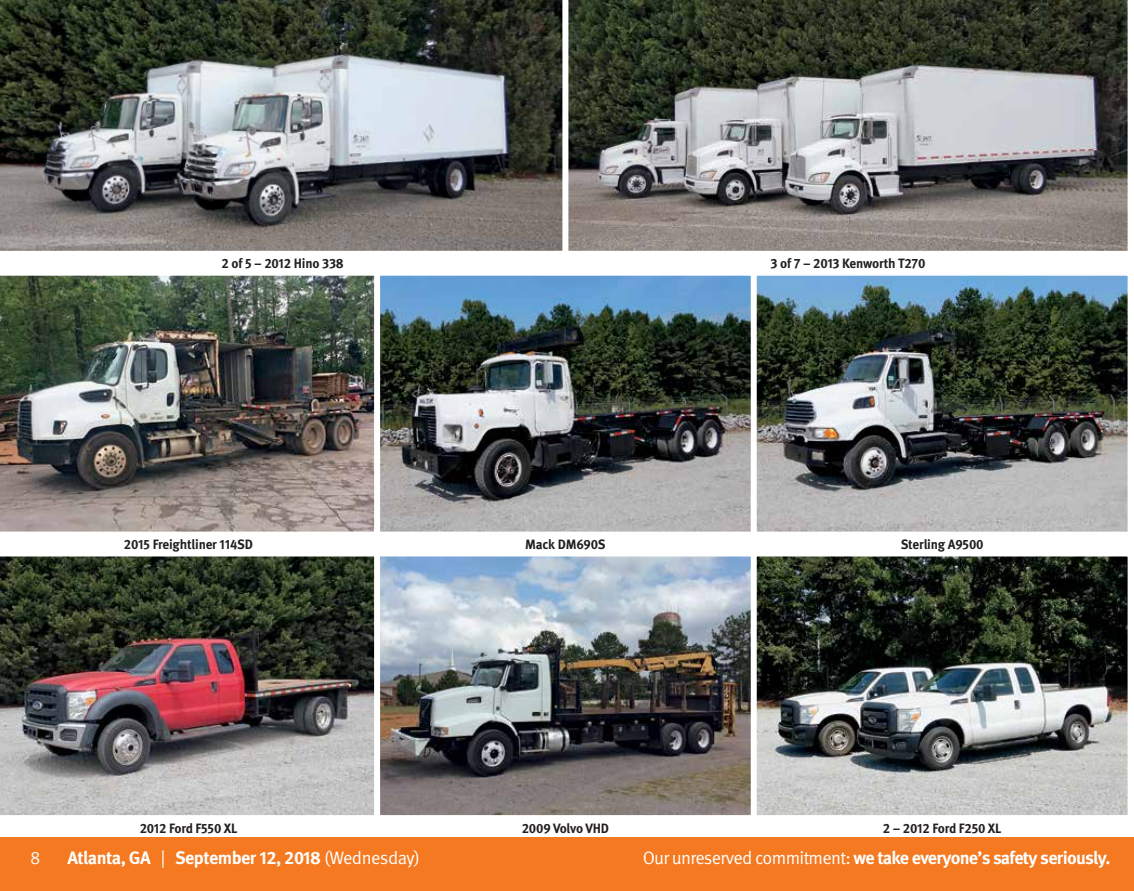
<style>
.page{position:relative;width:1134px;height:891px;background:#fff}
.page>*{position:absolute;margin:0;border:0;box-sizing:border-box;transform-origin:0 0}
.t1{font:700 18px "Meta Pro";letter-spacing:-.04em;color:#fff}
.t2{font:18px "Meta Pro";color:#fff}
.t3{font:700 13.5px "Meta Pro";letter-spacing:-.015em;color:#231f20}
.s1{font-weight:400}
</style>
<div class="page">
<div style="left:0;top:837px;width:1134px;height:54px;background:#f47920"></div>
<svg style="left:0;top:0;width:563px;height:251px;background:#686c69"></svg>
<svg style="left:568px;top:0;width:560px;height:251px;background:#767772"></svg>
<img style="left:0;top:556px;width:375px;height:259px">
<img style="left:381px;top:557px;width:369px;height:257px">
<div style="left:377px;top:553px;width:377px;height:265px;border:3px solid #fff"></div>
<img style="left:758px;top:557px;width:369px;height:257px">
<div style="left:754px;top:553px;width:377px;height:265px;border:3px solid #fff"></div>
<img style="left:0;top:275px;width:375px;height:257px">
<img style="left:381px;top:277px;width:369px;height:254px">
<div style="left:377px;top:273px;width:377px;height:262px;border:3px solid #fff"></div>
<img style="left:758px;top:277px;width:369px;height:254px">
<div style="left:754px;top:273px;width:377px;height:262px;border:3px solid #fff"></div>
<p class="t3" style="left:222px;top:253px;width:124px">2 of 5 – 2012 Hino 338</p>
<p class="t3" style="left:771px;top:253px;width:156px">3 of 7 – 2013 Kenworth T270</p>
<p class="t3" style="left:124px;top:534px;width:131px">2015 Freightliner 114SD</p>
<p class="t3" style="left:525px;top:534px;width:82px">Mack DM690S</p>
<p class="t3" style="left:901px;top:534px;width:84px">Sterling A9500</p>
<p class="t3" style="left:140px;top:817px;width:99px">2012 Ford F550 XL</p>
<p class="t3" style="left:522px;top:817px;width:89px">2009 Volvo VHD</p>
<p class="t3" style="left:883px;top:817px;width:120px">2 – 2012 Ford F250 XL</p>
<h1 class="t2" style="left:30px;top:844px;width:12px">8</h1>
<h1 class="t1" style="left:67px;top:844px;width:354px">Atlanta, GA <span class="s1">|</span> September 12, 2018 <span class="s1">(Wednesday)</span></h1>
<h1 class="t1" style="left:643px;top:844px;width:469px"><span class="s1">Our unreserved commitment:</span> we take everyone’s safety seriously.</h1>
</div>
